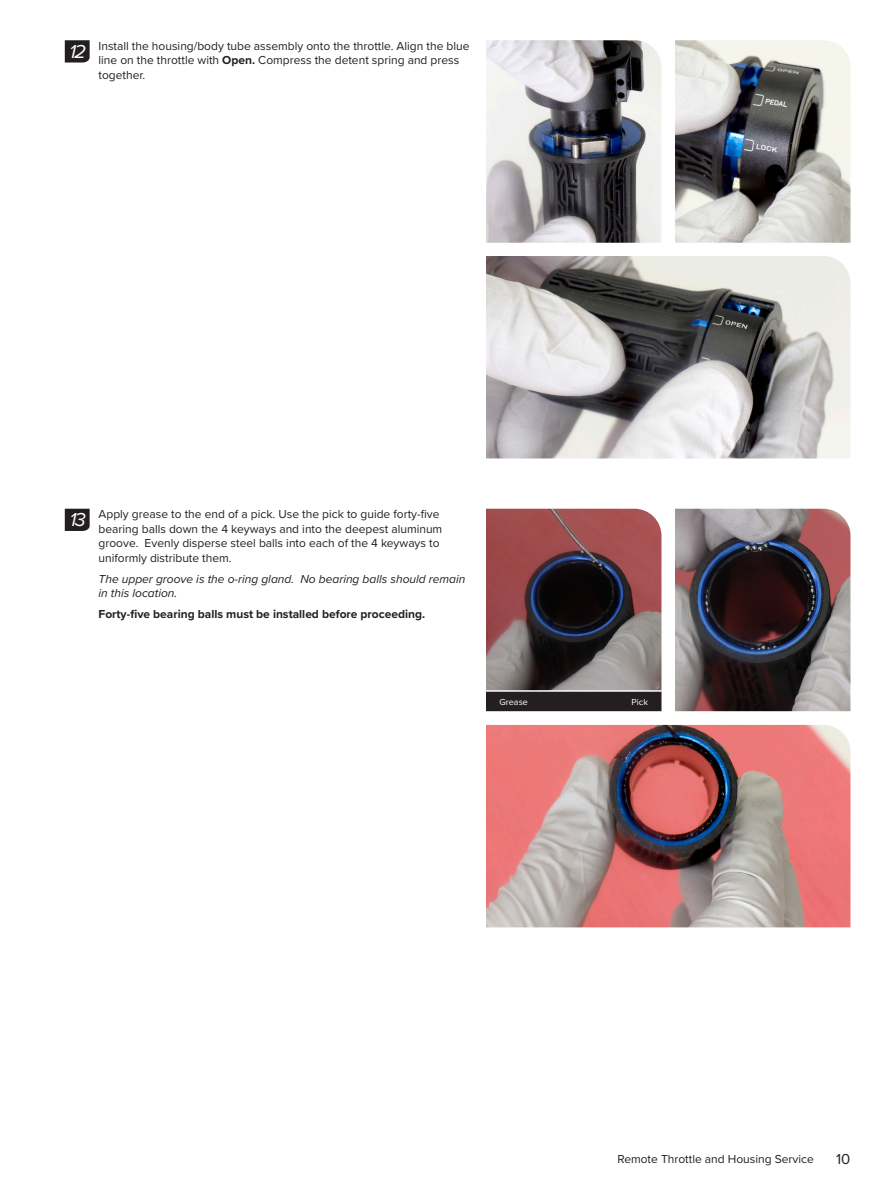
<style>
.page{position:relative;width:891px;height:1188px;background:#fff}
.page>*{position:absolute;margin:0;border:0;box-sizing:border-box;transform-origin:0 0}
.t1{font:italic 19.5px "Proxima Nova";color:#fff}
.t2{font:15px "Proxima Nova";color:#231f20}
.Normal_Text_-_Right_Indent_3_5{font:12px/14.4px "Proxima Nova";color:#231f20}
.Normal_Text_-_Right_Indent_3_5-2{font:italic 12px/14.4px "Proxima Nova";color:#231f20}
.Normal_Text_-_Right_Indent_3_5-3{font:700 12px "Proxima Nova";color:#231f20}
.Picture_Caption_left{font:9px "Proxima Nova";color:#fff}
.s1{font-weight:700}
</style>
<div class="page">
<img style="left:486px;top:40px;width:175px;height:203px">
<img style="left:675px;top:40px;width:175px;height:203px">
<img style="left:486px;top:256px;width:364px;height:202px">
<svg style="left:65px;top:40px;width:25px;height:23px"></svg>
<svg style="left:65px;top:509px;width:25px;height:22px"></svg>
<div style="left:486px;top:692px;width:176px;height:19px;background:#231f20"></div>
<img style="left:486px;top:509px;width:176px;height:181px">
<img style="left:675px;top:509px;width:175px;height:202px">
<img style="left:486px;top:725px;width:364px;height:202px">
<p class="t1" style="left:70px;top:37px;width:18px">12</p>
<p class="Normal_Text_-_Right_Indent_3_5" style="left:99px;top:38px;width:372px">Install the housing/body tube assembly onto the throttle. Align the blue line on the throttle with <span class="s1">Open.</span> Compress the detent spring and press together.</p>
<p class="t1" style="left:70px;top:505px;width:18px">13</p>
<p class="Normal_Text_-_Right_Indent_3_5" style="left:99px;top:507px;width:345px">Apply grease to the end of a pick. Use the pick to guide forty-five bearing balls down the 4 keyways and into the deepest aluminum groove. Evenly disperse steel balls into each of the 4 keyways to uniformly distribute them.</p>
<p class="Normal_Text_-_Right_Indent_3_5-2" style="left:99px;top:571px;width:368px">The upper groove is the o-ring gland. No bearing balls should remain in this location.</p>
<p class="Normal_Text_-_Right_Indent_3_5-3" style="left:99px;top:605px;width:328px">Forty-five bearing balls must be installed before proceeding.</p>
<p class="Picture_Caption_left" style="left:500px;top:695px;width:30px">Grease</p>
<p class="Picture_Caption_left" style="left:632px;top:695px;width:18px">Pick</p>
<p class="Normal_Text_-_Right_Indent_3_5" style="left:617px;top:1151px;width:198px">Remote Throttle and Housing Service</p>
<p class="t2" style="left:836px;top:1148px;width:16px">10</p>
</div>
